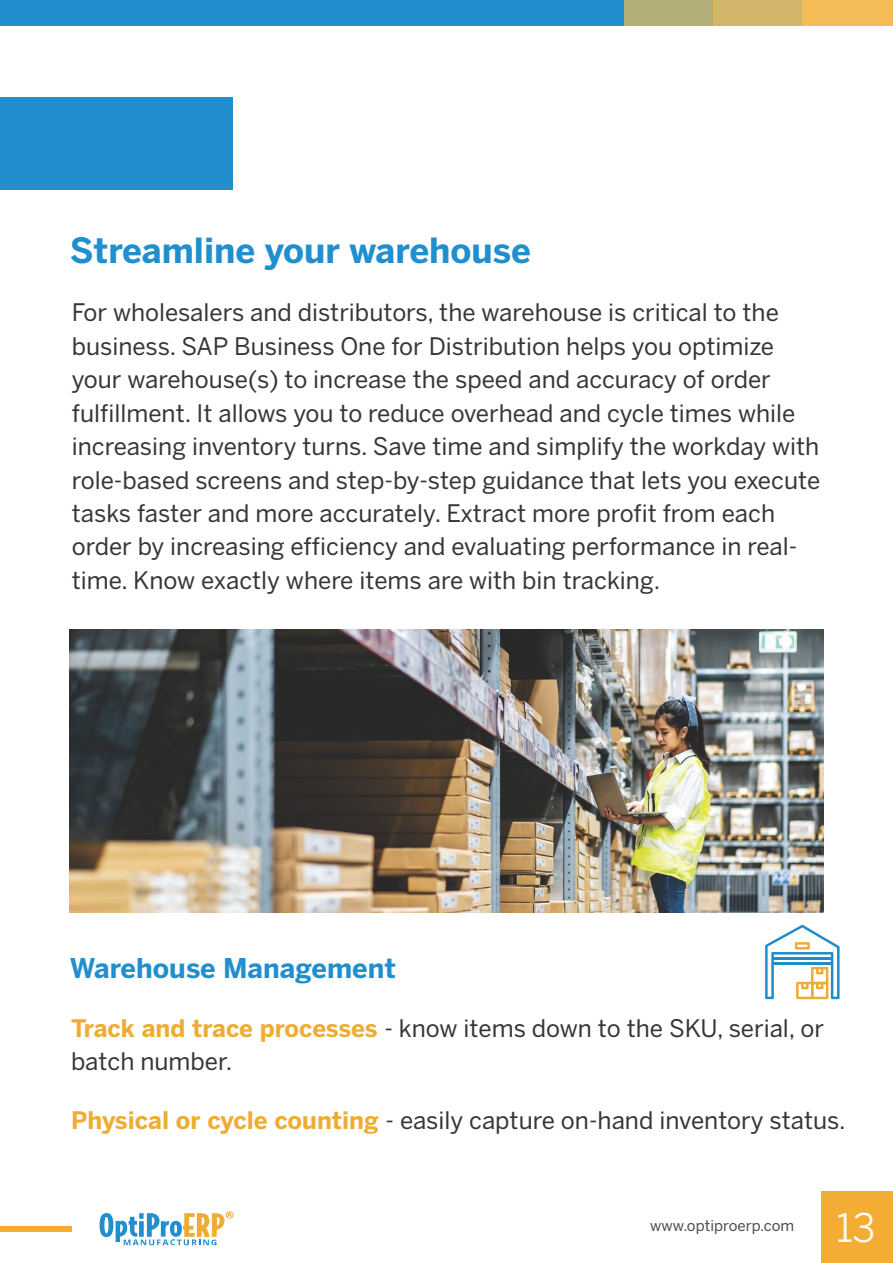
<style>
.page{position:relative;width:893px;height:1263px;background:#fff}
.page>*{position:absolute;margin:0;border:0;box-sizing:border-box;transform-origin:0 0}
.t1{font:39px "Benton Sans";color:#fff}
.t2{font:700 34.5px "Benton Sans";color:#218fce}
.t3{font:700 27px "Benton Sans";color:#218fce}
.t4{font:24px/33.5px "Benton Sans";color:#373535}
.t5{font:15px "Benton Sans";color:#4c4b4d}
.s1{font-weight:700;color:#efac35}
</style>
<div class="page">
<div style="left:0;top:0;width:893px;height:26px;background:#218fce"></div>
<div style="left:803px;top:0;width:90px;height:26px;background:#f3bc57"></div>
<div style="left:714px;top:0;width:90px;height:26px;background:#d2b569"></div>
<div style="left:624px;top:0;width:90px;height:26px;background:#b3ae7a"></div>
<div style="left:0;top:97px;width:232px;height:93px;background:#218fce"></div>
<svg style="left:100px;top:1211px;width:134px;height:34px"></svg>
<div style="left:822px;top:1192px;width:71px;height:71px;background:#f3ad34"></div>
<div style="left:0;top:1226px;width:71px;height:5px;background:#f3ad34"></div>
<img style="left:70px;top:629px;width:754px;height:283px">
<svg style="left:765px;top:925px;width:74px;height:74px"></svg>
<h2 class="t2" style="left:70px;top:237px;width:463px">Streamline your warehouse</h2>
<p class="t4" style="left:72px;top:298px;width:750px">For wholesalers and distributors, the warehouse is critical to the business. SAP Business One for Distribution helps you optimize your warehouse(s) to increase the speed and accuracy of order fulfillment. It allows you to reduce overhead and cycle times while increasing inventory turns. Save time and simplify the workday with role-based screens and step-by-step guidance that lets you execute tasks faster and more accurately. Extract more profit from each order by increasing efficiency and evaluating performance in real&shy;time. Know exactly where items are with bin tracking.</p>
<p class="t3" style="left:70px;top:958px;width:328px">Warehouse Management</p>
<p class="t4" style="left:71px;top:1014px;width:754px"><span class="s1">Track and trace processes</span> - know items down to the SKU, serial, or batch number.</p>
<p class="t4" style="left:71px;top:1106px;width:776px"><span class="s1">Physical or cycle counting</span> - easily capture on-hand inventory status.</p>
<p class="t5" style="left:650px;top:1220px;width:146px">www.optiproerp.com</p>
<h1 class="t1" style="left:836px;top:1213px;width:41px">13</h1>
</div>
